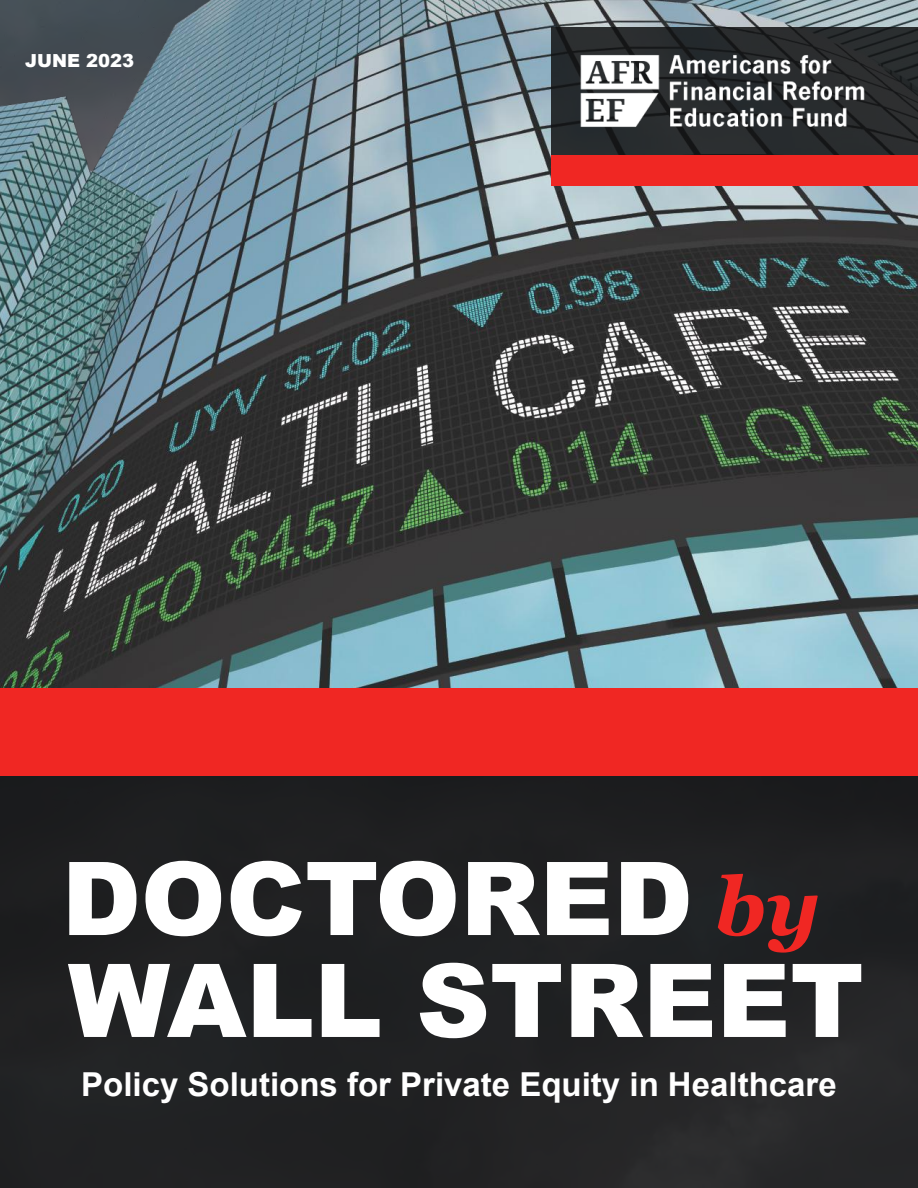
<style>
.page{position:relative;width:918px;height:1188px;background:#fff}
.page>*{position:absolute;margin:0;border:0;box-sizing:border-box;transform-origin:0 0}
.t1{font:900 102px/102px "Arial";color:#fff}
.t2{font:italic 700 81px "Georgia";color:#f02723}
.t3{font:700 33px "Arial";color:#fff}
.t4{font:900 18px "Arial";color:#fff}
</style>
<div class="page">
<img style="left:0;top:0;width:918px;height:688px">
<div style="left:0;top:688px;width:918px;height:500px;background:#202123"></div>
<div style="left:551px;top:27px;width:367px;height:128px;background:#111213;opacity:.85"></div>
<img style="left:567px;top:43px;width:312px;height:96px">
<div style="left:0;top:688px;width:918px;height:88px;background:#f02723"></div>
<div style="left:551px;top:155px;width:367px;height:30px;background:#f02723"></div>
<p class="t4" style="left:25px;top:54px;width:111px">JUNE 2023</p>
<h1 class="t1" style="left:62px;top:858px;width:804px">DOCTORED<br>WALL STREET</h1>
<h2 class="t2" style="left:714px;top:874px;width:108px">by</h2>
<p class="t3" style="left:81px;top:1072px;width:757px">Policy Solutions for Private Equity in Healthcare</p>
</div>
